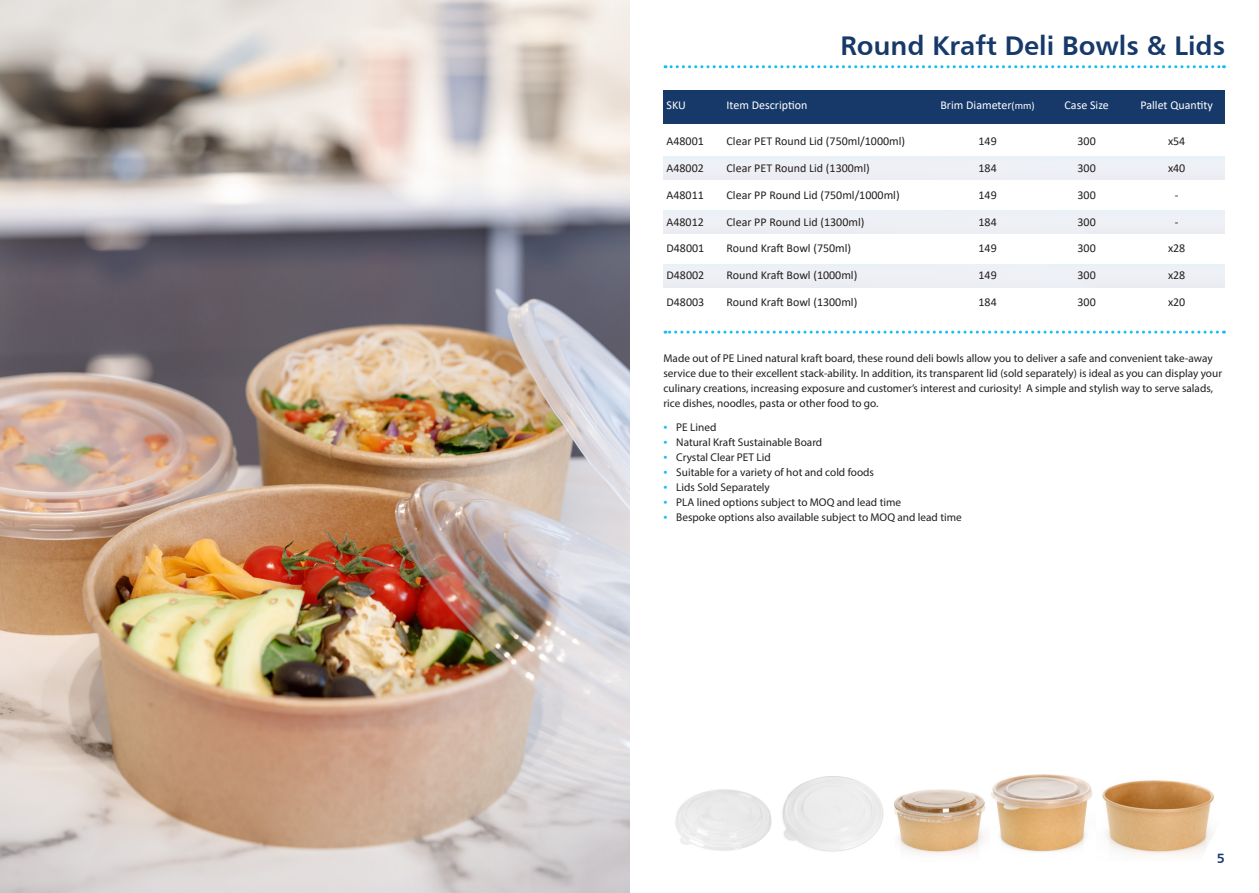
<style>
.page{position:relative;width:1259px;height:893px;background:#fff}
.page>*{position:absolute;margin:0;border:0;box-sizing:border-box;transform-origin:0 0}
.t1{font:27px "Humanist 777 BT Bold B";color:#173969}
.t2{font:13.5px "Humanist 777 BT Bold B";color:#1d3a70}
.t3{font:12px "Calibri";color:#231f20}
.t4{font:12px "Calibri";color:#fff}
.t5{font:11.25px/15px "Myriad Pro";color:#231f20}
.s1{font-size:10.5px}
.s2{font-size:14.25px;color:#15c0f2}
</style>
<div class="page">
<svg style="left:665px;top:65px;width:559px;height:3px"></svg>
<div style="left:663px;top:264px;width:551px;height:23px;background:#edf0f5"></div>
<div style="left:663px;top:91px;width:562px;height:33px;background:#173969"></div>
<div style="left:663px;top:156px;width:551px;height:24px;background:#edf0f5"></div>
<div style="left:663px;top:210px;width:551px;height:24px;background:#edf0f5"></div>
<svg style="left:665px;top:331px;width:552px;height:3px"></svg>
<img style="left:1102px;top:780px;width:112px;height:76px">
<img style="left:991px;top:774px;width:102px;height:78px">
<img style="left:894px;top:789px;width:92px;height:65px">
<img style="left:782px;top:776px;width:102px;height:76px">
<img style="left:675px;top:789px;width:97px;height:62px">
<img style="left:0;top:0;width:629px;height:893px">
<p class="t1" style="left:840px;top:28px;width:386px">Round Kraft Deli Bowls &amp; Lids</p>
<p class="t4" style="left:666px;top:97px;width:21px">SKU</p>
<p class="t4" style="left:726px;top:97px;width:82px">Item Description</p>
<p class="t4" style="left:940px;top:97px;width:96px">Brim Diameter<span class="s1">(mm)</span></p>
<p class="t4" style="left:1064px;top:97px;width:46px">Case Size</p>
<p class="t4" style="left:1140px;top:97px;width:74px">Pallet Quantity</p>
<p class="t3" style="left:666px;top:133px;width:39px">A48001</p>
<p class="t3" style="left:726px;top:133px;width:180px">Clear PET Round Lid (750ml/1000ml)</p>
<p class="t3" style="left:978px;top:133px;width:20px">149</p>
<p class="t3" style="left:1077px;top:133px;width:20px">300</p>
<p class="t3" style="left:1168px;top:133px;width:19px">x54</p>
<p class="t3" style="left:666px;top:159px;width:39px">A48002</p>
<p class="t3" style="left:726px;top:159px;width:145px">Clear PET Round Lid (1300ml)</p>
<p class="t3" style="left:978px;top:159px;width:20px">184</p>
<p class="t3" style="left:1077px;top:159px;width:20px">300</p>
<p class="t3" style="left:1168px;top:159px;width:19px">x40</p>
<p class="t3" style="left:666px;top:186px;width:39px">A48011</p>
<p class="t3" style="left:726px;top:186px;width:175px">Clear PP Round Lid (750ml/1000ml)</p>
<p class="t3" style="left:978px;top:186px;width:20px">149</p>
<p class="t3" style="left:1077px;top:186px;width:20px">300</p>
<p class="t3" style="left:1174px;top:186px;width:5px">-</p>
<p class="t3" style="left:666px;top:213px;width:39px">A48012</p>
<p class="t3" style="left:726px;top:213px;width:139px">Clear PP Round Lid (1300ml)</p>
<p class="t3" style="left:978px;top:213px;width:20px">184</p>
<p class="t3" style="left:1077px;top:213px;width:20px">300</p>
<p class="t3" style="left:1174px;top:213px;width:5px">-</p>
<p class="t3" style="left:666px;top:240px;width:39px">D48001</p>
<p class="t3" style="left:726px;top:240px;width:126px">Round Kraft Bowl (750ml)</p>
<p class="t3" style="left:978px;top:240px;width:20px">149</p>
<p class="t3" style="left:1077px;top:240px;width:20px">300</p>
<p class="t3" style="left:1168px;top:240px;width:19px">x28</p>
<p class="t3" style="left:666px;top:267px;width:39px">D48002</p>
<p class="t3" style="left:726px;top:267px;width:132px">Round Kraft Bowl (1000ml)</p>
<p class="t3" style="left:978px;top:267px;width:20px">149</p>
<p class="t3" style="left:1077px;top:267px;width:20px">300</p>
<p class="t3" style="left:1168px;top:267px;width:19px">x28</p>
<p class="t3" style="left:666px;top:294px;width:39px">D48003</p>
<p class="t3" style="left:726px;top:294px;width:132px">Round Kraft Bowl (1300ml)</p>
<p class="t3" style="left:978px;top:294px;width:20px">184</p>
<p class="t3" style="left:1077px;top:294px;width:20px">300</p>
<p class="t3" style="left:1168px;top:294px;width:19px">x20</p>
<p class="t5" style="left:663px;top:351px;width:560px">Made out of PE Lined natural kraft board, these round deli bowls allow you to deliver a safe and convenient take-away service due to their excellent stack-ability. In addition, its transparent lid (sold separately) is ideal as you can display your culinary creations, increasing exposure and customer’s interest and curiosity! A simple and stylish way to serve salads, rice dishes, noodles, pasta or other food to go.</p>
<p class="t5" style="left:663px;top:419px;width:54px"><span class="s2">•</span> PE Lined</p>
<p class="t5" style="left:663px;top:434px;width:160px"><span class="s2">•</span> Natural Kraft Sustainable Board</p>
<p class="t5" style="left:663px;top:449px;width:109px"><span class="s2">•</span> Crystal Clear PET Lid</p>
<p class="t5" style="left:663px;top:464px;width:212px"><span class="s2">•</span> Suitable for a variety of hot and cold foods</p>
<p class="t5" style="left:663px;top:479px;width:108px"><span class="s2">•</span> Lids Sold Separately</p>
<p class="t5" style="left:663px;top:494px;width:239px"><span class="s2">•</span> PLA lined options subject to MOQ and lead time</p>
<p class="t5" style="left:663px;top:509px;width:300px"><span class="s2">•</span> Bespoke options also available subject to MOQ and lead time</p>
<p class="t2" style="left:1217px;top:850px;width:10px">5</p>
</div>
